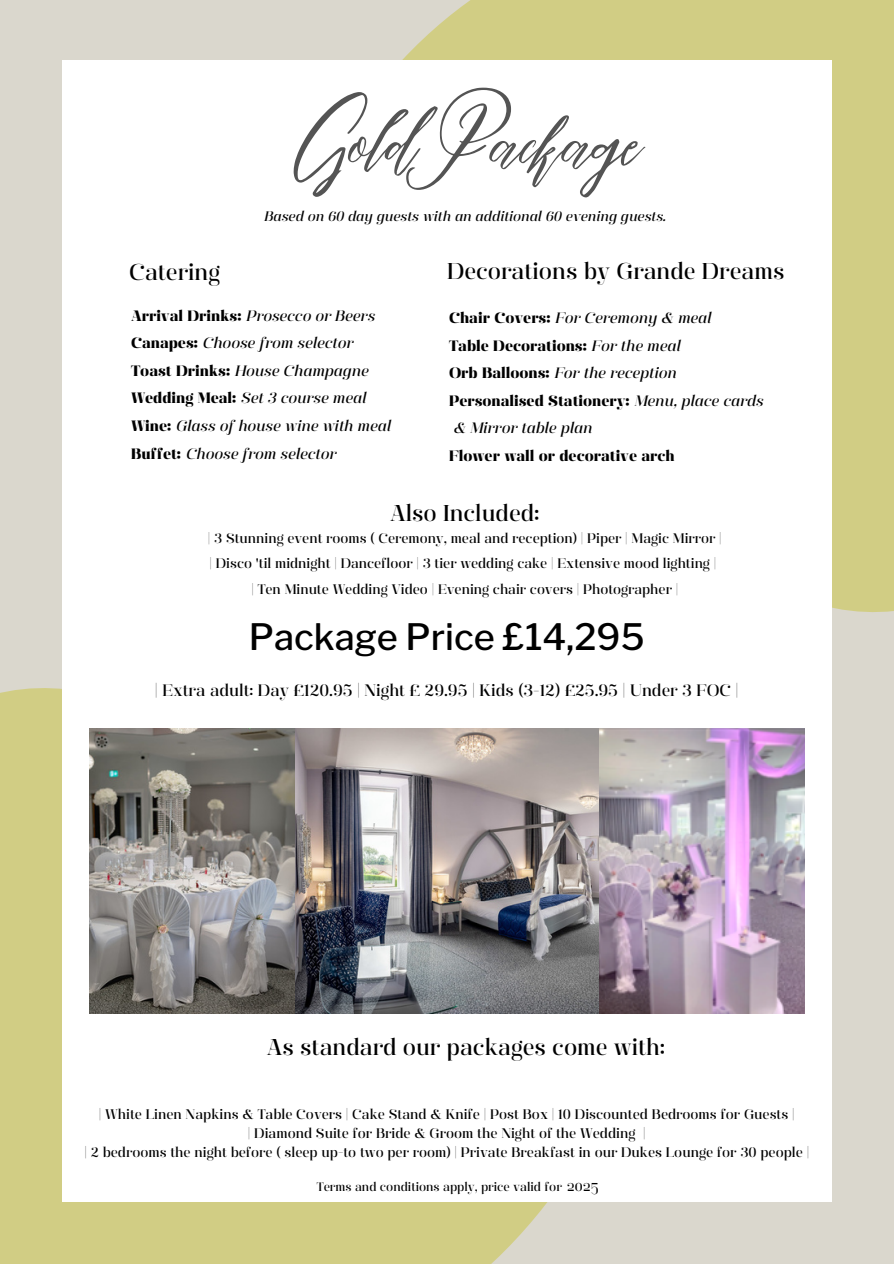
<style>
.page{position:relative;width:894px;height:1264px;background:#fff}
.page>*{position:absolute;margin:0;border:0;box-sizing:border-box;transform-origin:0 0}
.t1{font:69px "Maldinascript";color:#545454}
.t2{font:500 36.15px "Libre Franklin";color:#000}
.t3{font:22.8px "Manison 500";color:#000}
.t4{font:16.5px "Manison 500";color:#000}
.t5{font:15px/27.6px "Manison 800";color:#000}
.t6{font:15px/27.6px "Manison 500 It";color:#000}
.t7{font:13.8px/25.5px "Manison 500";color:#000;text-align:center}
.t8{font:13.8px "Manison 500 It";color:#000}
.t9{font:12.3px "Manison 500";color:#000}
.s1{font-family:"Manison 800"}
.s2{font-family:"Manison 500 It"}
.s3{font-family:"Architype Bayer Type"}
</style>
<div class="page">
<div style="left:0;top:0;width:893px;height:1263px;background:#dad7cd"></div>
<svg style="left:0;top:688px;width:623px;height:575px;background:#d2ce8b"></svg>
<div style="left:402px;top:0;width:491px;height:613px;background:#d1cd84"></div>
<div style="left:62px;top:60px;width:769px;height:1141px;background:#fff"></div>
<img style="left:294px;top:728px;width:305px;height:285px">
<img style="left:599px;top:728px;width:205px;height:285px">
<img style="left:89px;top:728px;width:205px;height:285px">
<p class="t1" style="left:294px;top:103px;width:346px">Gold Package</p>
<h3 class="t8" style="left:264px;top:208px;width:403px">Based on 60 day guests with an additional 60 evening guests.</h3>
<h1 class="t3" style="left:129px;top:258px;width:92px">Catering</h1>
<h4 class="t3" style="left:447px;top:257px;width:339px">Decorations by Grande Dreams</h4>
<h3 class="t6" style="left:131px;top:302px;width:261px"><span class="s1">Arrival Drinks:</span> Prosecco or Beers<br><span class="s1">Canapes:</span> Choose from selector<br><span class="s1">Toast Drinks:</span> House Champagne<br><span class="s1">Wedding Meal:</span> Set 3 course meal<br><span class="s1">Wine:</span> Glass of house wine with meal<br><span class="s1">Buffet:</span> Choose from selector</h3>
<h5 class="t5" style="left:449px;top:304px;width:315px">Chair Covers: <span class="s2">For Ceremony &amp; meal<br></span>Table Decorations: <span class="s2">For the meal<br></span>Orb Balloons: <span class="s2">For the reception<br></span>Personalised Stationery: <span class="s2">Menu, place cards &amp; Mirror table plan<br></span>Flower wall or decorative arch</h5>
<h4 class="t3" style="left:390px;top:500px;width:151px">Also Included:</h4>
<h3 class="t7" style="left:208px;top:525px;width:515px">| 3 Stunning event rooms ( Ceremony, meal and reception) | Piper | Magic Mirror | | Disco 'til midnight | Dancefloor | 3 tier wedding cake | Extensive mood lighting |<br>| Ten Minute Wedding Video | Evening chair covers | Photographer |</h3>
<h5 class="t2" style="left:249px;top:614px;width:397px">Package Price £14,295</h5>
<h2 class="t4" style="left:155px;top:680px;width:585px">| Extra adult: Day £120.95 | Night £ 29.95 | Kids (3-12) £25.95 | Under 3 FOC |</h2>
<p class="t3" style="left:267px;top:1033px;width:400px">As standard our packages come with:</p>
<h4 class="t7" style="left:84px;top:1104px;width:726px;line-height:19.2px">| White Linen Napkins &amp; Table Covers | Cake Stand &amp; Knife | Post Box | 10 Discounted Bedrooms for Guests |<br>| Diamond Suite for Bride &amp; Groom the Night of the Wedding |<br>| 2 bedrooms the night before ( sleep up-to two per room) | Private Breakfast in our Dukes Lounge for 30 people |</h4>
<p class="t9" style="left:316px;top:1179px;width:283px">Terms and conditions apply, price valid for <span class="s3">2025</span></p>
</div>
